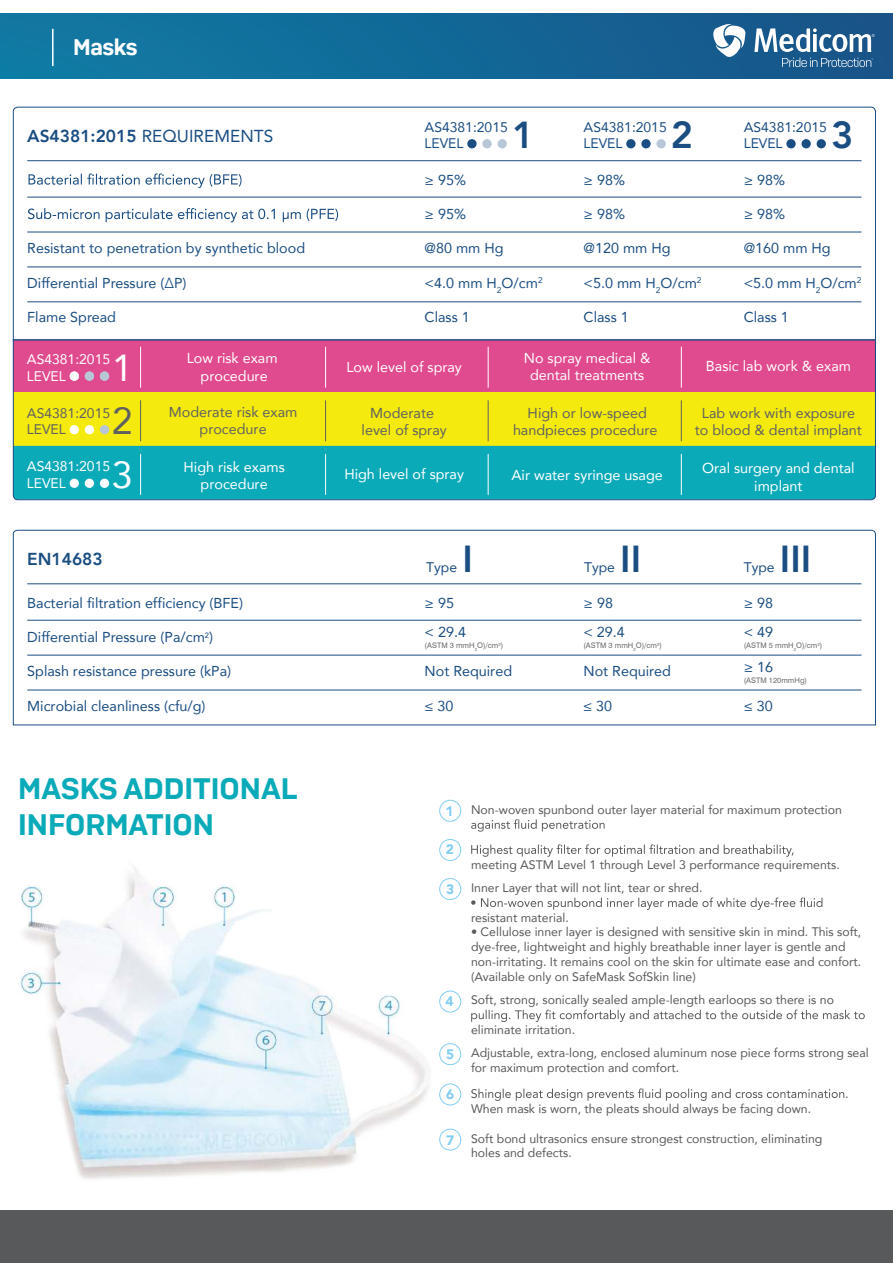
<style>
.page{position:relative;width:893px;height:1263px;background:#fff}
.page>*{position:absolute;margin:0;border:0;box-sizing:border-box;transform-origin:0 0}
.t1{font:800 37.5px "Avenir";color:#1a4d82}
.t2{font:37.5px "Avenir";color:#fff}
.t3{font:37.5px "Avenir";color:#5f6161}
.t4{font:600 29.55px/35.4px "Camber";color:#0baab9}
.t5{font:600 22.5px "Camber";letter-spacing:-.025em;color:#fff}
.t6{font:17.25px "Avenir";color:#1a4d82}
.t7{font:800 17.25px "Avenir";color:#1a4d82}
.t8{font:14.4px/29.8px "Avenir";color:#1a4d82}
.t9{font:14.4px/17.2px "Avenir";color:#fff;text-align:center}
.t10{font:14.4px/17.2px "Avenir";color:#5f6161;text-align:center}
.t11{font:13.95px/16.6px "Avenir";color:#1a4d82}
.t12{font:13.95px/16.6px "Avenir";color:#fff}
.t13{font:13.95px/16.6px "Avenir";color:#5f6161}
.t14{font:900 13.65px "Avenir";color:#82cdf2}
.t15{font:12.3px/14.7px "Avenir";color:#58595b}
.t16{font:7.65px "Swiss 721 BT";color:#6d6f70}
.s1{font-weight:800}
.s2{font-weight:900;font-size:13.65px;color:#82cdf2}
</style>
<div class="page">
<div style="left:0;top:1210px;width:893px;height:53px;background:#58595b"></div>
<svg style="left:13px;top:529px;width:863px;height:197px"></svg>
<hr style="left:27px;top:583px;width:834px;height:1px;background:#1a4d82">
<hr style="left:27px;top:620px;width:834px;height:1px;background:#1a4d82">
<hr style="left:27px;top:655px;width:834px;height:1px;background:#1a4d82">
<hr style="left:27px;top:690px;width:834px;height:1px;background:#1a4d82">
<svg style="left:13px;top:341px;width:863px;height:159px;background:#9ea072"></svg>
<img style="left:20px;top:853px;width:429px;height:326px">
<div style="left:439px;top:800px;width:22px;height:22px;border:1px solid #82cdf2;border-radius:50%"></div>
<div style="left:439px;top:839px;width:22px;height:22px;border:1px solid #82cdf2;border-radius:50%"></div>
<div style="left:439px;top:878px;width:22px;height:22px;border:1px solid #82cdf2;border-radius:50%"></div>
<div style="left:439px;top:990px;width:22px;height:22px;border:1px solid #82cdf2;border-radius:50%"></div>
<div style="left:439px;top:1043px;width:22px;height:22px;border:1px solid #82cdf2;border-radius:50%"></div>
<svg style="left:471px;top:819px;width:134px;height:13px"></svg>
<svg style="left:471px;top:844px;width:323px;height:13px"></svg>
<svg style="left:471px;top:897px;width:351px;height:13px"></svg>
<svg style="left:471px;top:1009px;width:394px;height:13px"></svg>
<div style="left:439px;top:1083px;width:22px;height:22px;border:1px solid #82cdf2;border-radius:50%"></div>
<svg style="left:471px;top:1088px;width:377px;height:13px"></svg>
<div style="left:439px;top:1128px;width:22px;height:22px;border:1px solid #82cdf2;border-radius:50%"></div>
<svg style="left:13px;top:106px;width:863px;height:235px"></svg>
<svg style="left:29px;top:173px;width:213px;height:15px"></svg>
<svg style="left:28px;top:208px;width:310px;height:14px"></svg>
<div style="left:626px;top:139px;width:9px;height:9px;background:#1a4d82;border-radius:50%"></div>
<div style="left:467px;top:139px;width:10px;height:9px;background:#1a4d82;border-radius:50%"></div>
<div style="left:786px;top:139px;width:10px;height:9px;background:#1a4d82;border-radius:50%"></div>
<div style="left:641px;top:139px;width:10px;height:9px;background:#1a4d82;border-radius:50%"></div>
<div style="left:482px;top:139px;width:10px;height:9px;background:#b8c7d7;border-radius:50%"></div>
<div style="left:801px;top:139px;width:10px;height:9px;background:#1a4d82;border-radius:50%"></div>
<div style="left:656px;top:139px;width:10px;height:9px;background:#b8c7d7;border-radius:50%"></div>
<div style="left:498px;top:139px;width:9px;height:9px;background:#b8c7d7;border-radius:50%"></div>
<div style="left:817px;top:139px;width:9px;height:9px;background:#1a4d82;border-radius:50%"></div>
<hr style="left:27px;top:160px;width:834px;height:1px;background:#1a4d82">
<hr style="left:27px;top:197px;width:834px;height:1px;background:#1a4d82">
<hr style="left:27px;top:232px;width:834px;height:1px;background:#1a4d82">
<hr style="left:27px;top:267px;width:834px;height:1px;background:#1a4d82">
<hr style="left:27px;top:301px;width:834px;height:1px;background:#1a4d82">
<img style="left:0;top:13px;width:893px;height:65px">
<hr style="left:52px;top:29px;width:2px;height:37px;background:#fff">
<svg style="left:782px;top:58px;width:91px;height:9px"></svg>
<svg style="left:754px;top:28px;width:121px;height:24px"></svg>
<svg style="left:711px;top:23px;width:35px;height:36px"></svg>
<svg style="left:425px;top:703px;width:8px;height:8px"></svg>
<svg style="left:584px;top:703px;width:7px;height:8px"></svg>
<svg style="left:745px;top:703px;width:7px;height:8px"></svg>
<h3 class="t5" style="left:73px;top:34px;width:66px">Masks</h3>
<h1 class="t1" style="left:512px;top:114px;width:24px">1</h1>
<h1 class="t1" style="left:831px;top:114px;width:24px">3</h1>
<h1 class="t1" style="left:671px;top:114px;width:24px">2</h1>
<h3 class="t6" style="left:27px;top:129px;width:248px"><span class="s1">AS4381:2015</span> REQUIREMENTS</h3>
<p class="t11" style="left:584px;top:118px;width:85px">AS4381:2015<br>LEVEL</p>
<p class="t11" style="left:425px;top:118px;width:85px">AS4381:2015<br>LEVEL</p>
<p class="t11" style="left:744px;top:118px;width:85px">AS4381:2015</p>
<p class="t11" style="left:744px;top:136px;width:40px">LEVEL</p>
<p class="t8" style="left:27px;top:235px;width:279px">Resistant to penetration by synthetic blood</p>
<p class="t8" style="left:27px;top:269px;width:161px">Differential Pressure (ΔP)</p>
<p class="t8" style="left:27px;top:303px;width:90px">Flame Spread</p>
<p class="t12" style="left:27px;top:350px;width:85px">AS4381:2015<br>LEVEL</p>
<p class="t13" style="left:27px;top:404px;width:85px">AS4381:2015<br>LEVEL</p>
<p class="t12" style="left:27px;top:458px;width:85px">AS4381:2015<br>LEVEL</p>
<h1 class="t2" style="left:112px;top:352px;width:22px">1</h1>
<h1 class="t3" style="left:112px;top:405px;width:22px">2</h1>
<h1 class="t2" style="left:112px;top:459px;width:22px">3</h1>
<h3 class="t7" style="left:27px;top:549px;width:77px">EN14683</h3>
<p class="t9" style="left:187px;top:351px;width:92px">Low risk exam procedure</p>
<p class="t10" style="left:169px;top:404px;width:130px">Moderate risk exam procedure</p>
<p class="t9" style="left:184px;top:460px;width:103px">High risk exams procedure</p>
<p class="t8" style="left:27px;top:589px;width:217px">Bacterial filtration efficiency (BFE)</p>
<p class="t8" style="left:27px;top:623px;width:187px">Differential Pressure (Pa/cm<sup>2</sup>)</p>
<p class="t8" style="left:27px;top:658px;width:205px">Splash resistance pressure (kPa)</p>
<p class="t8" style="left:425px;top:164px;width:43px">≥ 95%</p>
<p class="t8" style="left:425px;top:199px;width:43px">≥ 95%</p>
<p class="t8" style="left:425px;top:233px;width:80px">@80 mm Hg</p>
<p class="t8" style="left:425px;top:267px;width:119px">&lt;4.0 mm H<sub>2</sub>O/cm<sup>2</sup></p>
<p class="t8" style="left:425px;top:303px;width:47px">Class 1</p>
<p class="t8" style="left:584px;top:164px;width:43px">≥ 98%</p>
<p class="t8" style="left:584px;top:199px;width:43px">≥ 98%</p>
<p class="t8" style="left:584px;top:235px;width:88px">@120 mm Hg</p>
<p class="t8" style="left:584px;top:267px;width:120px">&lt;5.0 mm H<sub>2</sub>O/cm<sup>2</sup></p>
<p class="t8" style="left:584px;top:303px;width:47px">Class 1</p>
<p class="t8" style="left:744px;top:164px;width:43px">≥ 98%</p>
<p class="t8" style="left:744px;top:199px;width:43px">≥ 98%</p>
<p class="t8" style="left:744px;top:235px;width:88px">@160 mm Hg</p>
<p class="t8" style="left:744px;top:267px;width:119px">&lt;5.0 mm H<sub>2</sub>O/cm<sup>2</sup></p>
<p class="t8" style="left:744px;top:303px;width:47px">Class 1</p>
<p class="t9" style="left:524px;top:350px;width:128px">No spray medical &amp; dental treatments</p>
<p class="t9" style="left:706px;top:359px;width:147px">Basic lab work &amp; exam</p>
<p class="t9" style="left:346px;top:359px;width:117px">Low level of spray</p>
<p class="t10" style="left:362px;top:406px;width:87px">Moderate level of spray</p>
<p class="t9" style="left:344px;top:466px;width:121px">High level of spray</p>
<p class="t9" style="left:512px;top:467px;width:153px">Air water syringe usage</p>
<p class="t10" style="left:513px;top:406px;width:146px">High or low-speed handpieces procedure</p>
<p class="t10" style="left:695px;top:406px;width:168px">Lab work with exposure to blood &amp; dental implant</p>
<p class="t9" style="left:702px;top:461px;width:154px">Oral surgery and dental implant</p>
<p class="t11" style="left:426px;top:559px;width:32px">Type</p>
<h1 class="t1" style="left:462px;top:537px;width:12px">I</h1>
<p class="t11" style="left:584px;top:559px;width:32px">Type</p>
<h1 class="t1" style="left:620px;top:537px;width:22px">II</h1>
<p class="t11" style="left:744px;top:559px;width:32px">Type</p>
<h1 class="t1" style="left:780px;top:537px;width:33px">III</h1>
<p class="t8" style="left:425px;top:587px;width:43px">≥ 95 &lt; 29.4</p>
<p class="t16" style="left:425px;top:642px;width:80px">(ASTM 3 mmH<sub>2</sub>O)/cm<sup>2</sup>)</p>
<p class="t8" style="left:425px;top:658px;width:89px">Not Required</p>
<p class="t8" style="left:584px;top:587px;width:31px">≥ 98</p>
<p class="t8" style="left:583px;top:617px;width:43px">&lt; 29.4</p>
<p class="t16" style="left:583px;top:642px;width:80px">(ASTM 3 mmH<sub>2</sub>O)/cm<sup>2</sup>)</p>
<p class="t8" style="left:584px;top:658px;width:89px">Not Required</p>
<p class="t8" style="left:744px;top:587px;width:31px">≥ 98</p>
<p class="t8" style="left:744px;top:617px;width:31px">&lt; 49</p>
<p class="t16" style="left:744px;top:642px;width:80px">(ASTM 5 mmH<sub>2</sub>O)/cm<sup>2</sup>)</p>
<p class="t8" style="left:744px;top:652px;width:31px">≥ 16</p>
<p class="t16" style="left:744px;top:677px;width:65px">(ASTM 120mmHg)</p>
<p class="t8" style="left:27px;top:692px;width:180px">Microbial cleanliness (cfu/g)</p>
<p class="t8" style="left:437px;top:692px;width:17px">30</p>
<p class="t8" style="left:596px;top:692px;width:17px">30</p>
<p class="t8" style="left:757px;top:692px;width:17px">30</p>
<h2 class="t4" style="left:18px;top:771px;width:281px">MASKS ADDITIONAL<br>INFORMATION</h2>
<p class="t14" style="left:445px;top:803px;width:10px">1</p>
<p class="t14" style="left:446px;top:841px;width:10px">2</p>
<p class="t14" style="left:446px;top:881px;width:10px">3</p>
<p class="t14" style="left:445px;top:993px;width:10px">4</p>
<p class="t14" style="left:446px;top:1046px;width:10px">5</p>
<p class="t14" style="left:446px;top:1086px;width:10px">6</p>
<p class="t15" style="left:471px;top:803px;width:372px">Non-woven spunbond outer layer material for maximum protection</p>
<p class="t15" style="left:471px;top:853px;width:370px;line-height:23.5px">meeting ASTM Level 1 through Level 3 performance requirements.<br>Inner Layer that will not lint, tear or shred.</p>
<p class="t15" style="left:471px;top:911px;width:392px">resistant material.<br>ï Cellulose inner layer is designed with sensitive skin in mind. This soft, dye-free, lightweight and highly breathable inner layer is gentle and non-irritating. It remains cool on the skin for ultimate ease and confort. (Available only on SafeMask SofSkin line)</p>
<p class="t15" style="left:471px;top:994px;width:364px">Soft, strong, sonically sealed ample-length earloops so there is no</p>
<p class="t15" style="left:471px;top:1019px;width:399px;line-height:23.5px">eliminate irritation.<br>Adjustable, extra-long, enclosed aluminum nose piece forms strong seal</p>
<p class="t15" style="left:471px;top:1061px;width:210px">for maximum protection and comfort.</p>
<p class="t15" style="left:471px;top:1102px;width:342px">When mask is worn, the pleats should always be facing down.</p>
<p class="t15" style="left:471px;top:1132px;width:353px;text-indent:-25px"><span class="s2">7</span> Soft bond ultrasonics ensure strongest construction, eliminating holes and defects.</p>
</div>
